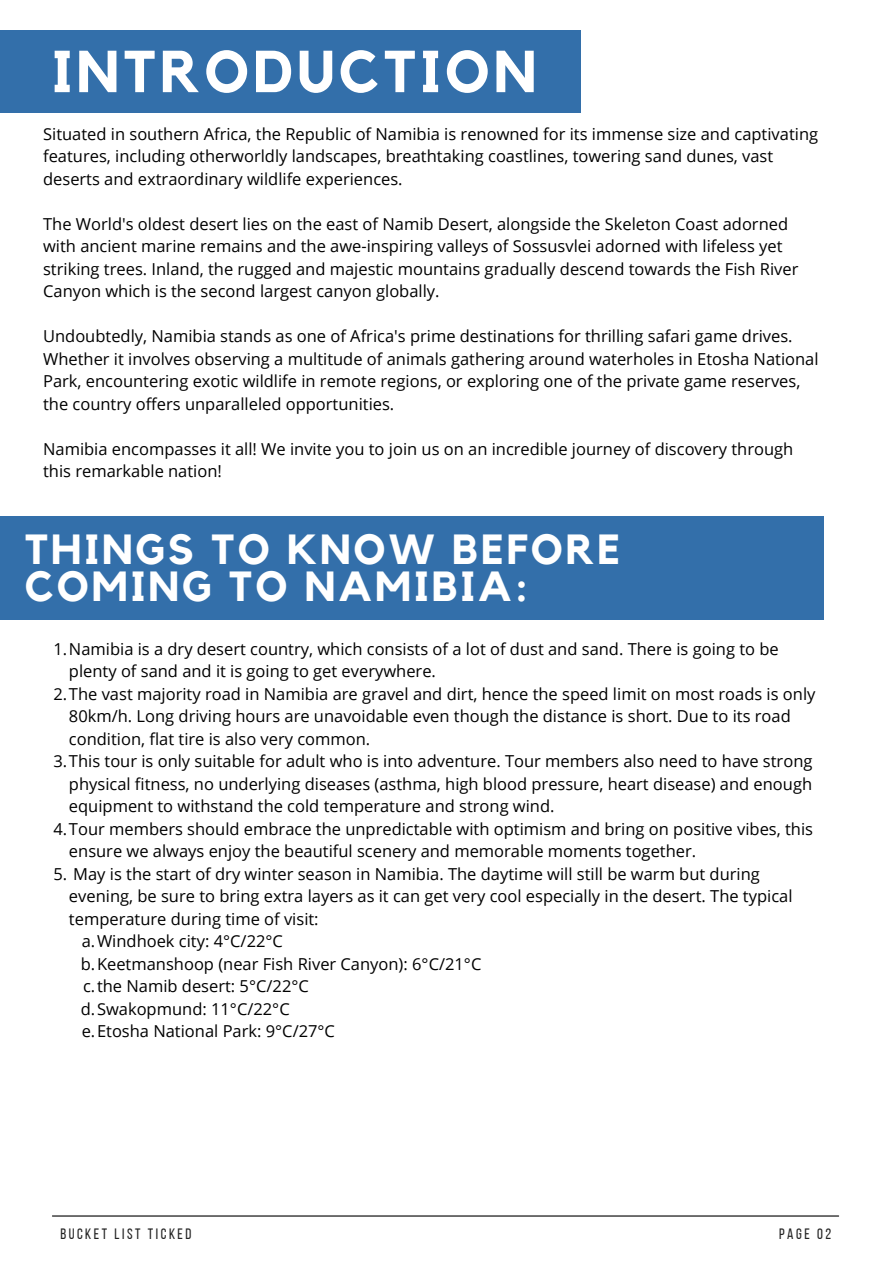
<style>
.page{position:relative;width:893px;height:1264px;background:#fff}
.page>*{position:absolute;margin:0;border:0;box-sizing:border-box;transform-origin:0 0}
.t1{font:700 58.5px "Kollektif";letter-spacing:.07em;color:#fff}
.t2{font:700 42px/37px "Kollektif";letter-spacing:.07em;color:#fff}
.t3{font:16.5px/22.5px "Open Sans";color:#000}
.t4{font:15px "Bebas Neue";letter-spacing:.17em;color:#222}
</style>
<div class="page">
<hr style="left:52px;top:1215px;width:786px;height:1px;background:#000">
<div style="left:0;top:30px;width:580px;height:82px;background:#336faa"></div>
<div style="left:0;top:516px;width:823px;height:103px;background:#336faa"></div>
<p class="t1" style="left:52px;top:45px;width:486px">INTRODUCTION</p>
<p class="t3" style="left:43px;top:122px;width:776px">Situated in southern Africa, the Republic of Namibia is renowned for its immense size and captivating features, including otherworldly landscapes, breathtaking coastlines, towering sand dunes, vast deserts and extraordinary wildlife experiences.</p>
<p class="t3" style="left:43px;top:212px;width:756px">The World's oldest desert lies on the east of Namib Desert, alongside the Skeleton Coast adorned with ancient marine remains and the awe-inspiring valleys of Sossusvlei adorned with lifeless yet striking trees. Inland, the rugged and majestic mountains gradually descend towards the Fish River Canyon which is the second largest canyon globally.</p>
<p class="t3" style="left:43px;top:324px;width:776px">Undoubtedly, Namibia stands as one of Africa's prime destinations for thrilling safari game drives.<br>Whether it involves observing a multitude of animals gathering around waterholes in Etosha National Park, encountering exotic wildlife in remote regions, or exploring one of the private game reserves, the country offers unparalleled opportunities.</p>
<p class="t3" style="left:43px;top:437px;width:751px">Namibia encompasses it all! We invite you to join us on an incredible journey of discovery through this remarkable nation!</p>
<p class="t2" style="left:25px;top:532px;width:597px">THINGS TO KNOW BEFORE<br>COMING TO NAMIBIA:</p>
<p class="t3" style="left:69px;top:637px;width:711px;text-indent:-15px">1.Namibia is a dry desert country, which consists of a lot of dust and sand. There is going to be plenty of sand and it is going to get everywhere.</p>
<p class="t3" style="left:69px;top:682px;width:748px;text-indent:-15px">2.The vast majority road in Namibia are gravel and dirt, hence the speed limit on most roads is only<br>80km/h. Long driving hours are unavoidable even though the distance is short. Due to its road condition, flat tire is also very common.</p>
<p class="t3" style="left:69px;top:749px;width:745px;text-align:justify;text-indent:-15px">3.This tour is only suitable for adult who is into adventure. Tour members also need to have strong physical fitness, no underlying diseases (asthma, high blood pressure, heart disease) and enough equipment to withstand the cold temperature and strong wind.</p>
<p class="t3" style="left:69px;top:817px;width:745px;text-indent:-15px">4.Tour members should embrace the unpredictable with optimism and bring on positive vibes, this ensure we always enjoy the beautiful scenery and memorable moments together.</p>
<p class="t3" style="left:69px;top:862px;width:725px;text-indent:-15px">5. May is the start of dry winter season in Namibia. The daytime will still be warm but during evening, be sure to bring extra layers as it can get very cool especially in the desert. The typical temperature during time of visit:</p>
<p class="t3" style="left:82px;top:929px;width:203px">a.Windhoek city: 4°C/22°C</p>
<p class="t3" style="left:81px;top:952px;width:402px">b.Keetmanshoop (near Fish River Canyon): 6°C/21°C</p>
<p class="t3" style="left:83px;top:974px;width:227px">c.the Namib desert: 5°C/22°C</p>
<p class="t3" style="left:81px;top:997px;width:210px">d.Swakopmund: 11°C/22°C</p>
<p class="t3" style="left:82px;top:1019px;width:255px">e.Etosha National Park: 9°C/27°C</p>
<p class="t4" style="left:60px;top:1227px;width:133px">BUCKET LIST TICKED</p>
<p class="t4" style="left:779px;top:1227px;width:54px">PAGE 02</p>
</div>
